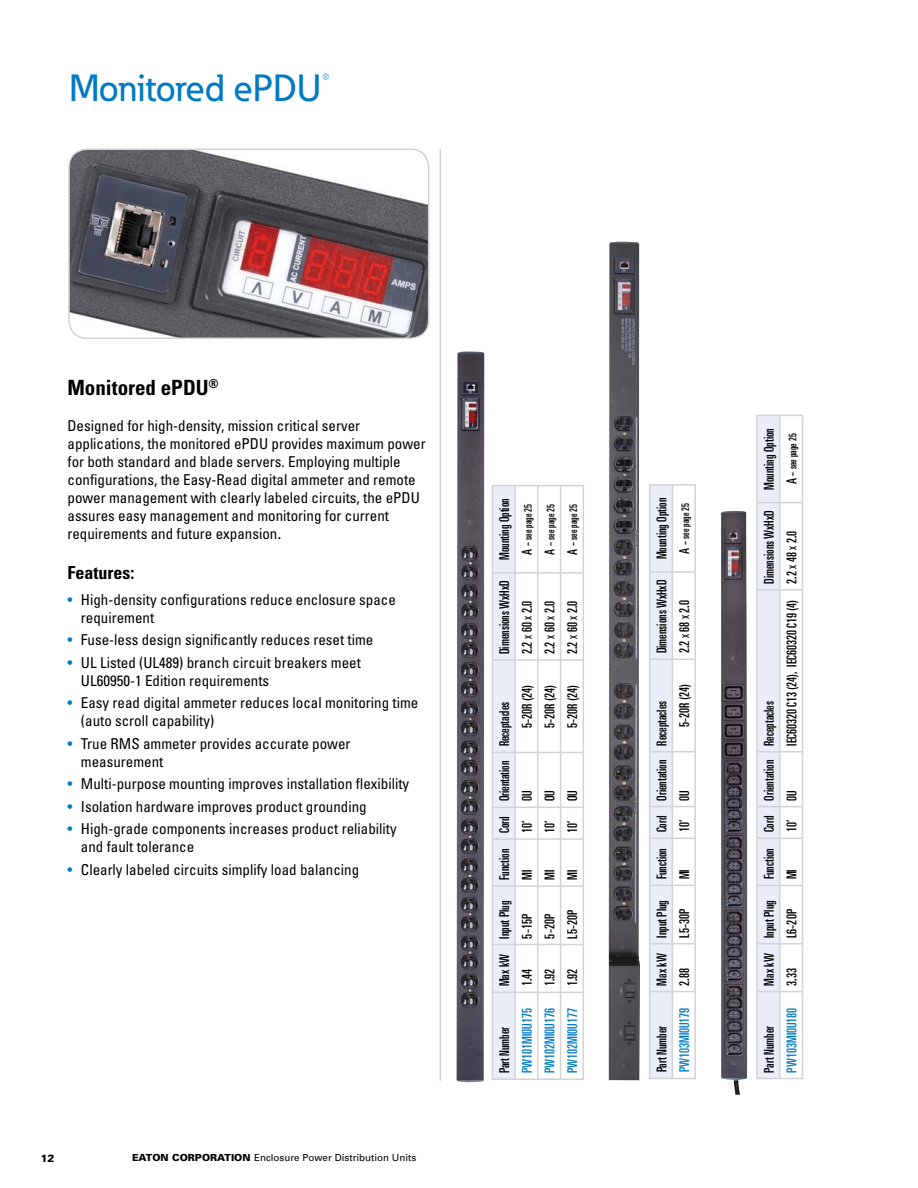
<style>
.page{position:relative;width:918px;height:1188px;background:#fff}
.page>*{position:absolute;margin:0;border:0;box-sizing:border-box;transform-origin:0 0}
.t1{font:500 37.5px "Eaton";color:#007ac2}
.t2{font:700 condensed 21px "Univers";color:#000}
.t3{font:700 condensed 18px "Univers";color:#000}
.t4{font:condensed 15px/18px "Univers";color:#000}
.t5{font:ultra-condensed 13.5px "Univers";color:#000}
.t6{font:ultra-condensed 13.5px "Univers";color:#007ac2}
.t7{font:ultra-condensed 10.5px "Univers";color:#000}
.t8{font:900 10.5px "Univers";color:#000}
.t9{font:9.75px "Univers";color:#000}
.s1{font-size:18px}
.s2{color:#007ac2}
.s3{font-weight:900}
.s4{font-size:13.5px}
.s5{font-size:9.45px}
</style>
<div class="page">
<hr style="left:440px;top:149px;width:1px;height:932px;background:#d1d3d4">
<img style="left:69px;top:149px;width:360px;height:189px;border-radius:18px">
<div style="left:68px;top:148px;width:361px;height:191px;border:2px solid #d1d3d4;border-radius:18px"></div>
<hr style="left:492px;top:992px;width:1px;height:88px;background:#d1d3d4">
<hr style="left:493px;top:1078px;width:21px;height:2px;background:#d1d3d4">
<hr style="left:514px;top:992px;width:2px;height:88px;background:#d1d3d4">
<hr style="left:516px;top:1078px;width:21px;height:2px;background:#d1d3d4">
<hr style="left:537px;top:992px;width:2px;height:88px;background:#d1d3d4">
<hr style="left:539px;top:1078px;width:21px;height:2px;background:#d1d3d4">
<hr style="left:560px;top:992px;width:1px;height:88px;background:#d1d3d4">
<hr style="left:561px;top:1078px;width:22px;height:2px;background:#d1d3d4">
<svg style="left:492px;top:485px;width:91px;height:594px"></svg>
<hr style="left:583px;top:573px;width:1px;height:507px;background:#d1d3d4">
<hr style="left:583px;top:485px;width:1px;height:88px;background:#d1d3d4">
<hr style="left:649px;top:992px;width:1px;height:87px;background:#d1d3d4">
<hr style="left:649px;top:944px;width:1px;height:48px;background:#d1d3d4">
<hr style="left:649px;top:885px;width:1px;height:59px;background:#d1d3d4">
<hr style="left:649px;top:838px;width:1px;height:47px;background:#d1d3d4">
<hr style="left:649px;top:807px;width:1px;height:31px;background:#d1d3d4">
<hr style="left:649px;top:752px;width:1px;height:55px;background:#d1d3d4">
<hr style="left:649px;top:659px;width:1px;height:93px;background:#d1d3d4">
<hr style="left:649px;top:572px;width:1px;height:87px;background:#d1d3d4">
<hr style="left:649px;top:484px;width:1px;height:88px;background:#d1d3d4">
<hr style="left:650px;top:484px;width:22px;height:2px;background:#d1d3d4">
<svg style="left:650px;top:485px;width:44px;height:594px"></svg>
<hr style="left:672px;top:484px;width:1px;height:88px;background:#d1d3d4">
<hr style="left:673px;top:571px;width:21px;height:2px;background:#d1d3d4">
<hr style="left:673px;top:484px;width:21px;height:2px;background:#d1d3d4">
<hr style="left:694px;top:572px;width:2px;height:507px;background:#d1d3d4">
<hr style="left:694px;top:484px;width:2px;height:88px;background:#d1d3d4">
<img style="left:609px;top:241px;width:31px;height:839px">
<img style="left:456px;top:351px;width:28px;height:731px">
<hr style="left:756px;top:992px;width:2px;height:87px;background:#d1d3d4">
<hr style="left:756px;top:944px;width:2px;height:48px;background:#d1d3d4">
<hr style="left:756px;top:885px;width:2px;height:59px;background:#d1d3d4">
<hr style="left:756px;top:838px;width:2px;height:47px;background:#d1d3d4">
<hr style="left:756px;top:807px;width:2px;height:31px;background:#d1d3d4">
<hr style="left:756px;top:752px;width:2px;height:55px;background:#d1d3d4">
<hr style="left:756px;top:590px;width:2px;height:162px;background:#d1d3d4">
<hr style="left:756px;top:503px;width:2px;height:87px;background:#d1d3d4">
<hr style="left:756px;top:415px;width:2px;height:88px;background:#d1d3d4">
<svg style="left:758px;top:415px;width:44px;height:664px"></svg>
<hr style="left:802px;top:503px;width:1px;height:576px;background:#d1d3d4">
<hr style="left:802px;top:415px;width:1px;height:88px;background:#d1d3d4">
<img style="left:721px;top:511px;width:26px;height:584px">
<h1 class="t1" style="left:69px;top:74px;width:263px">Monitored ePDU<sup>®</sup></h1>
<h2 class="t2" style="left:68px;top:380px;width:153px">Monitored ePDU<sup>®</sup></h2>
<p class="t4" style="left:68px;top:418px;width:360px">Designed for high-density, mission critical server applications, the monitored ePDU provides maximum power for both standard and blade servers. Employing multiple configurations, the Easy-Read digital ammeter and remote power management with clearly labeled circuits, the ePDU assures easy management and monitoring for current requirements and future expansion<span class="s1">.</span></p>
<p class="t3" style="left:68px;top:566px;width:68px">Features:</p>
<p class="t4" style="left:81px;top:592px;width:316px;text-indent:-13px"><span class="s2">•</span> High-density configurations reduce enclosure space requirement</p>
<p class="t4" style="left:68px;top:632px;width:307px"><span class="s2">•</span> Fuse-less design significantly reduces reset time</p>
<p class="t4" style="left:81px;top:655px;width:281px;text-indent:-13px"><span class="s2">•</span> UL Listed (UL489) branch circuit breakers meet<br>UL60950-1 Edition requirements</p>
<p class="t4" style="left:81px;top:695px;width:339px;text-indent:-13px"><span class="s2">•</span> Easy read digital ammeter reduces local monitoring time (auto scroll capability)</p>
<p class="t4" style="left:81px;top:736px;width:271px;text-indent:-13px"><span class="s2">•</span> True RMS ammeter provides accurate power measurement</p>
<p class="t4" style="left:68px;top:776px;width:343px"><span class="s2">•</span> Multi-purpose mounting improves installation flexibility</p>
<p class="t4" style="left:68px;top:799px;width:301px"><span class="s2">•</span> Isolation hardware improves product grounding</p>
<p class="t4" style="left:81px;top:821px;width:317px;text-indent:-13px"><span class="s2">•</span> High-grade components increases product reliability and fault tolerance</p>
<p class="t4" style="left:68px;top:862px;width:293px"><span class="s2">•</span> Clearly labeled circuits simplify load balancing</p>
<p class="t8" style="left:40px;top:1154px;width:16px">12</p>
<p class="t9" style="left:132px;top:1154px;width:286px"><span class="s3">EATON CORPORATION</span> Enclosure Power Distribution Units</p>
<p class="t5" style="left:499px;top:560px;width:63px;rotate:-90deg">Mounting Option</p>
<p class="t5" style="left:499px;top:654px;width:75px;rotate:-90deg">Dimensions WxHxD</p>
<p class="t7" style="left:524px;top:555px;width:52px;rotate:-90deg"><span class="s4">A -</span> see page 25</p>
<p class="t5" style="left:522px;top:654px;width:55px;rotate:-90deg">2.2 <span class="s5">X</span> 60 <span class="s5">X</span> 2.0</p>
<p class="t7" style="left:547px;top:555px;width:52px;rotate:-90deg"><span class="s4">A -</span> see page 25</p>
<p class="t5" style="left:545px;top:654px;width:55px;rotate:-90deg">2.2 <span class="s5">X</span> 60 <span class="s5">X</span> 2.0</p>
<p class="t7" style="left:570px;top:555px;width:52px;rotate:-90deg"><span class="s4">A -</span> see page 25</p>
<p class="t5" style="left:568px;top:654px;width:55px;rotate:-90deg">2.2 <span class="s5">X</span> 60 <span class="s5">X</span> 2.0</p>
<p class="t5" style="left:499px;top:880px;width:180px;rotate:-90deg">Function Cord Orientation Receptacles</p>
<p class="t5" style="left:499px;top:986px;width:87px;rotate:-90deg">Max kW Input Plug</p>
<p class="t5" style="left:499px;top:1073px;width:48px;rotate:-90deg">Part Number</p>
<p class="t5" style="left:522px;top:728px;width:44px;rotate:-90deg">5-20R (24)</p>
<p class="t5" style="left:522px;top:801px;width:12px;rotate:-90deg">0U</p>
<p class="t5" style="left:522px;top:833px;width:14px;rotate:-90deg">10’</p>
<p class="t5" style="left:522px;top:880px;width:12px;rotate:-90deg">MI</p>
<p class="t5" style="left:522px;top:939px;width:26px;rotate:-90deg">5-15P</p>
<p class="t5" style="left:522px;top:986px;width:19px;rotate:-90deg">1.44</p>
<p class="t6" style="left:522px;top:1073px;width:66px;rotate:-90deg">PW101MI0U175</p>
<p class="t5" style="left:545px;top:728px;width:44px;rotate:-90deg">5-20R (24)</p>
<p class="t5" style="left:545px;top:801px;width:12px;rotate:-90deg">OU</p>
<p class="t5" style="left:545px;top:833px;width:14px;rotate:-90deg">10’</p>
<p class="t5" style="left:545px;top:880px;width:12px;rotate:-90deg">MI</p>
<p class="t5" style="left:545px;top:939px;width:26px;rotate:-90deg">5-20P</p>
<p class="t5" style="left:545px;top:986px;width:19px;rotate:-90deg">1.92</p>
<p class="t6" style="left:545px;top:1073px;width:66px;rotate:-90deg">PW102MI0U176</p>
<p class="t5" style="left:568px;top:728px;width:44px;rotate:-90deg">5-20R (24)</p>
<p class="t5" style="left:568px;top:801px;width:12px;rotate:-90deg">OU</p>
<p class="t5" style="left:568px;top:833px;width:14px;rotate:-90deg">10’</p>
<p class="t5" style="left:568px;top:880px;width:12px;rotate:-90deg">MI</p>
<p class="t5" style="left:568px;top:939px;width:30px;rotate:-90deg">L5-20P</p>
<p class="t5" style="left:568px;top:986px;width:19px;rotate:-90deg">1.92</p>
<p class="t6" style="left:568px;top:1073px;width:66px;rotate:-90deg">PW102MI0U177</p>
<p class="t5" style="left:657px;top:559px;width:63px;rotate:-90deg">Mounting Option</p>
<p class="t5" style="left:657px;top:653px;width:75px;rotate:-90deg">Dimensions WxHxD</p>
<p class="t7" style="left:682px;top:554px;width:52px;rotate:-90deg"><span class="s4">A -</span> see page 25</p>
<p class="t5" style="left:679px;top:653px;width:55px;rotate:-90deg">2.2 <span class="s5">X</span> 68 <span class="s5">X</span> 2.0</p>
<p class="t5" style="left:657px;top:879px;width:180px;rotate:-90deg">Function Cord Orientation Receptacles</p>
<p class="t5" style="left:657px;top:986px;width:87px;rotate:-90deg">Max kW Input Plug</p>
<p class="t5" style="left:657px;top:1072px;width:48px;rotate:-90deg">Part Number</p>
<p class="t5" style="left:679px;top:727px;width:44px;rotate:-90deg">5-20R (24)</p>
<p class="t5" style="left:679px;top:801px;width:12px;rotate:-90deg">0U</p>
<p class="t5" style="left:679px;top:832px;width:14px;rotate:-90deg">10’</p>
<p class="t5" style="left:679px;top:879px;width:12px;rotate:-90deg">MI</p>
<p class="t5" style="left:679px;top:938px;width:30px;rotate:-90deg">L5-30P</p>
<p class="t5" style="left:679px;top:986px;width:19px;rotate:-90deg">2.88</p>
<p class="t6" style="left:679px;top:1072px;width:66px;rotate:-90deg">PW103MI0U179</p>
<p class="t5" style="left:764px;top:490px;width:63px;rotate:-90deg">Mounting Option</p>
<p class="t5" style="left:764px;top:584px;width:75px;rotate:-90deg">Dimensions WxHxD</p>
<p class="t5" style="left:764px;top:879px;width:180px;rotate:-90deg">Function Cord Orientation Receptacles</p>
<p class="t5" style="left:764px;top:986px;width:87px;rotate:-90deg">Max kW Input Plug</p>
<p class="t5" style="left:764px;top:1073px;width:48px;rotate:-90deg">Part Number</p>
<p class="t7" style="left:789px;top:484px;width:52px;rotate:-90deg"><span class="s4">A -</span> see page 25</p>
<p class="t5" style="left:787px;top:746px;width:217px;rotate:-90deg">IEC60320 C13 (24), IEC60320 C19 (4) 2.2 <span class="s5">X</span> 48 <span class="s5">X</span> 2.0</p>
<p class="t5" style="left:787px;top:801px;width:12px;rotate:-90deg">0U</p>
<p class="t5" style="left:787px;top:832px;width:14px;rotate:-90deg">10’</p>
<p class="t5" style="left:787px;top:879px;width:12px;rotate:-90deg">MI</p>
<p class="t5" style="left:787px;top:938px;width:30px;rotate:-90deg">L6-20P</p>
<p class="t5" style="left:787px;top:986px;width:19px;rotate:-90deg">3.33</p>
<p class="t6" style="left:787px;top:1073px;width:66px;rotate:-90deg">PW103MI0U180</p>
</div>
